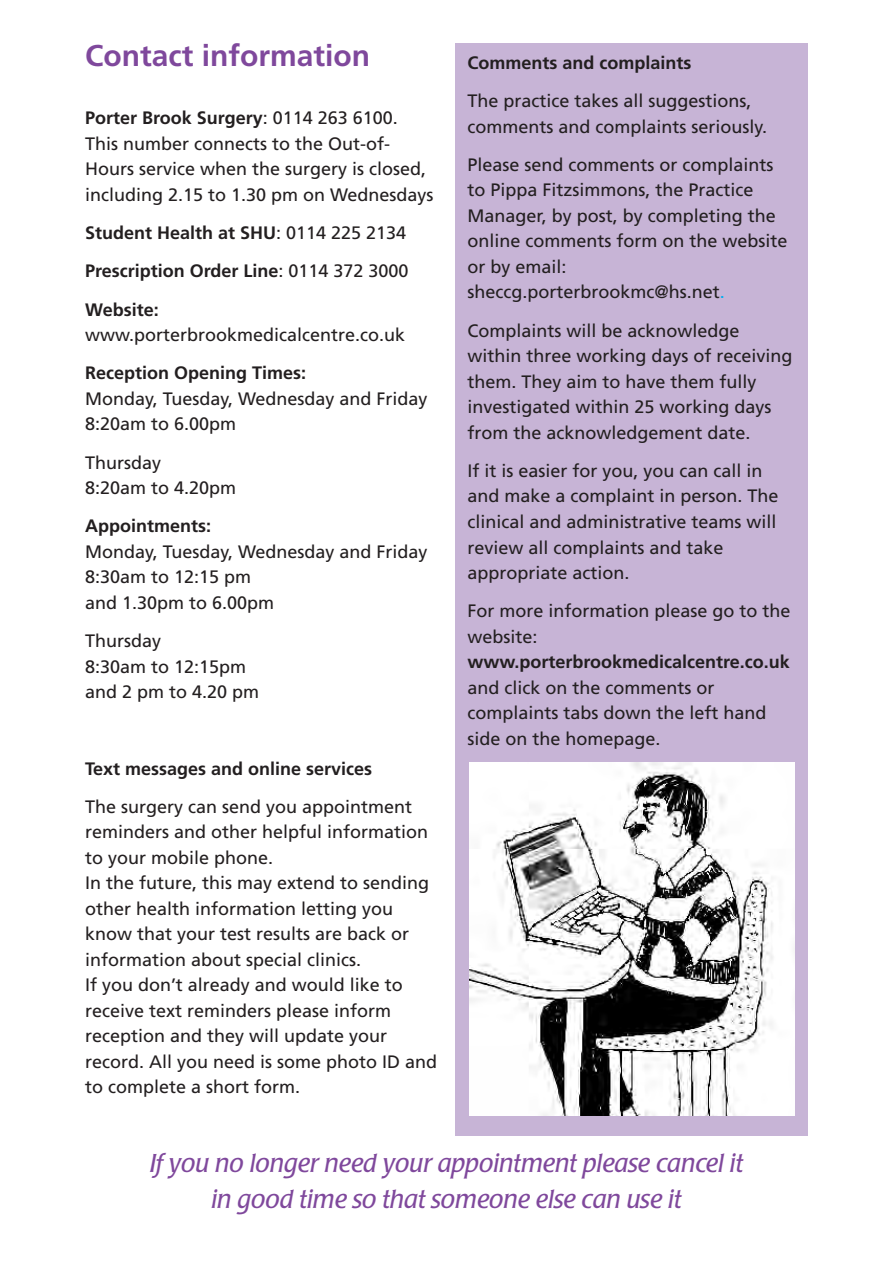
<style>
.page{position:relative;width:893px;height:1263px;background:#fff}
.page>*{position:absolute;margin:0;border:0;box-sizing:border-box;transform-origin:0 0}
.t1{font:700 30px "Frutiger";color:#7f489c}
.t2{font:italic 25.5px/36px "Poppl Laudatio";color:#7f489c;text-align:center}
.t3{font:18px/25.5px "Frutiger";color:#231f20}
.t4{font:700 18px/38.2px "Frutiger";color:#231f20}
.s1{font-weight:700}
.s2{font-weight:400}
.s3{color:#00aeef}
</style>
<div class="page">
<div style="left:455px;top:43px;width:353px;height:1093px;background:#c7b4d6"></div>
<img style="left:469px;top:762px;width:325px;height:353px">
<h1 class="t1" style="left:85px;top:43px;width:287px">Contact information</h1>
<p class="t3" style="left:85px;top:107px;width:350px"><span class="s1">Porter Brook Surgery</span>: 0114 263 6100.<br>This number connects to the Out-of-Hours service when the surgery is closed, including 2.15 to 1.30 pm on Wednesdays</p>
<p class="t4" style="left:85px;top:215px;width:325px">Student Health at SHU<span class="s2">: 0114 225 2134<br></span>Prescription Order Line<span class="s2">: 0114 372 3000<br></span>Website:</p>
<p class="t3" style="left:85px;top:323px;width:322px">www.porterbrookmedicalcentre.co.uk</p>
<p class="t4" style="left:85px;top:355px;width:223px">Reception Opening Times:</p>
<p class="t3" style="left:85px;top:387px;width:344px">Monday, Tuesday, Wednesday and Friday<br>8:20am to 6.00pm</p>
<p class="t3" style="left:85px;top:451px;width:153px">Thursday<br>8:20am to 4.20pm</p>
<p class="t4" style="left:85px;top:508px;width:127px">Appointments:</p>
<p class="t3" style="left:85px;top:540px;width:344px">Monday, Tuesday, Wednesday and Friday<br>8:30am to 12:15 pm<br>and 1.30pm to 6.00pm</p>
<p class="t3" style="left:85px;top:629px;width:176px">Thursday<br>8:30am to 12:15pm and 2 pm to 4.20 pm</p>
<p class="t4" style="left:85px;top:751px;width:289px">Text messages and online services</p>
<p class="t3" style="left:85px;top:795px;width:354px">The surgery can send you appointment reminders and other helpful information to your mobile phone.<br>In the future, this may extend to sending other health information letting you know that your test results are back or information about special clinics.<br>If you don’t already and would like to receive text reminders please inform reception and they will update your record. All you need is some photo ID and to complete a short form.</p>
<p class="t4" style="left:467px;top:45px;width:226px">Comments and complaints</p>
<p class="t3" style="left:467px;top:90px;width:301px">The practice takes all suggestions, comments and complaints seriously.</p>
<p class="t3" style="left:467px;top:153px;width:322px">Please send comments or complaints to Pippa Fitzsimmons, the Practice<br>Manager, by post, by completing the online comments form on the website or by email: sheccg.porterbrookmc@hs.net<span class="s3">.</span></p>
<p class="t3" style="left:467px;top:319px;width:327px">Complaints will be acknowledge within three working days of receiving them. They aim to have them fully investigated within 25 working days from the acknowledgement date.</p>
<p class="t3" style="left:467px;top:459px;width:313px">If it is easier for you, you can call in and make a complaint in person. The clinical and administrative teams will review all complaints and take appropriate action.</p>
<p class="t3" style="left:467px;top:600px;width:325px">For more information please go to the website:</p>
<p class="t4" style="left:467px;top:644px;width:324px">www.porterbrookmedicalcentre.co.uk</p>
<p class="t3" style="left:467px;top:676px;width:301px">and click on the comments or complaints tabs down the left hand side on the homepage.</p>
<h2 class="t2" style="left:150px;top:1148px;width:595px">If you no longer need your appointment please cancel it in good time so that someone else can use it</h2>
</div>
